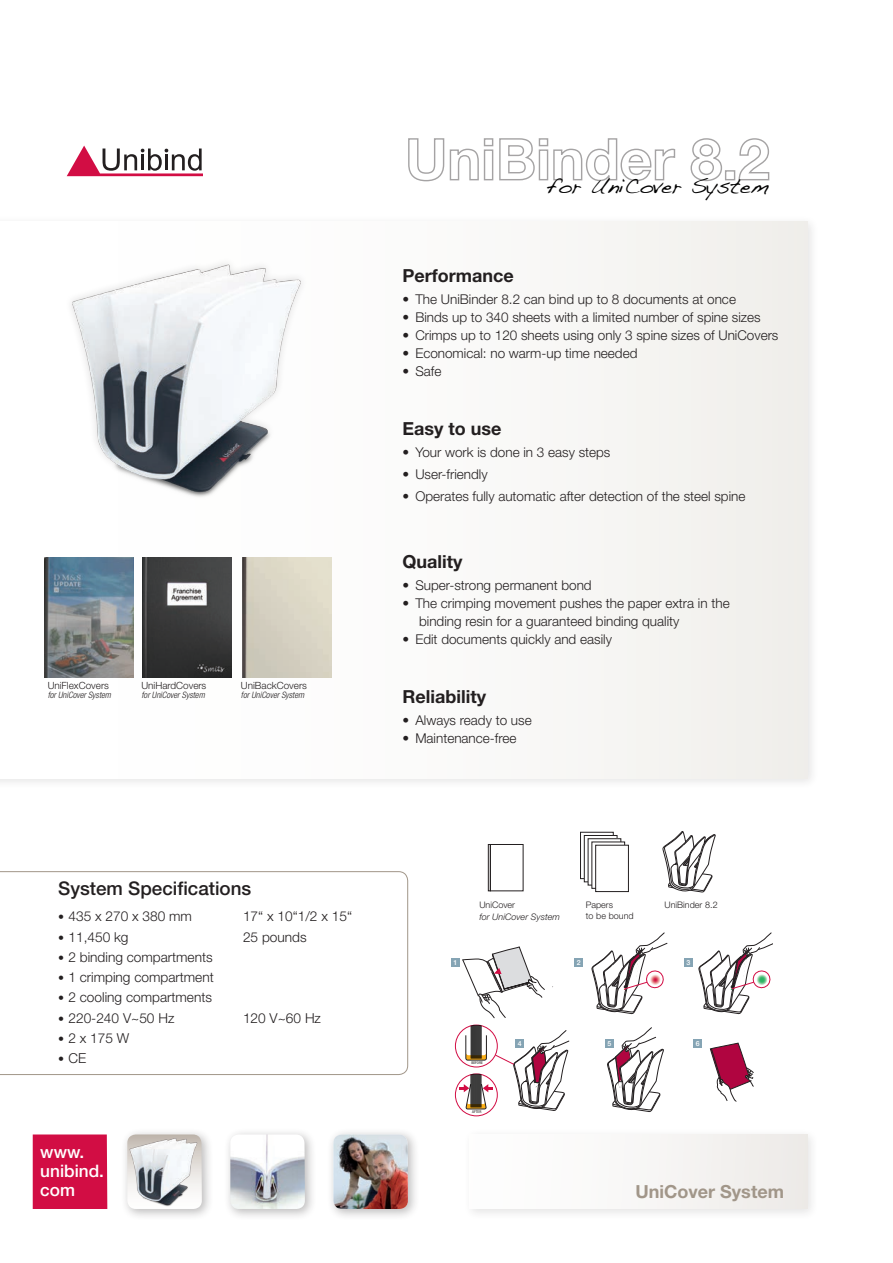
<style>
.page{position:relative;width:893px;height:1263px;background:#fff}
.page>*{position:absolute;margin:0;border:0;box-sizing:border-box;transform-origin:0 0}
.t1{font:21.6px "Handwriting Dakota";color:#000}
.t2{font:500 18.75px "Helvetica Neue LT Pro";color:#231f20}
.t3{font:700 18px "Helvetica Neue LT Pro";color:#231f20}
.t4{font:700 18px "Helvetica Neue LT Pro";color:#a19689}
.t5{font:500 17.25px "Helvetica Neue LT Pro";color:#fff}
.t6{font:300 13.65px "Helvetica Neue LT Pro";color:#231f20}
.t7{font:300 13.5px/18px "Helvetica Neue LT Pro";color:#231f20}
.t8{font:300 9.9px "Helvetica Neue LT Pro";color:#231f20}
.TabHL{font:300 9px/10.5px "Helvetica Neue LT Pro";color:#231f20}
.TabHL-2{font:italic 300 9px "Helvetica Neue LT Pro";color:#231f20}
.t9{font:italic 300 condensed 8.85px "Helvetica Neue LT Pro";color:#231f20}
.t10{font:500 7.05px "Helvetica Neue LT Pro";color:#fff}
.t11{font:condensed 3.75px "Helvetica Neue LT Pro";color:#231f20}
.s1{font-size:12px}
</style>
<div class="page">
<div style="left:463px;top:1127px;width:357px;height:93px;background:#fafafa"></div>
<div style="left:470px;top:1134px;width:338px;height:75px;background:#f8f7f6"></div>
<div style="left:0;top:215px;width:820px;height:575px;background:#f9f9f8"></div>
<img style="left:44px;top:558px;width:89px;height:120px">
<img style="left:143px;top:558px;width:89px;height:120px">
<img style="left:72px;top:264px;width:229px;height:233px">
<img style="left:242px;top:558px;width:89px;height:120px">
<div style="left:121px;top:1128px;width:93px;height:93px;background:#231f20;opacity:.3"></div>
<img style="left:127px;top:1134px;width:75px;height:75px">
<div style="left:327px;top:1128px;width:93px;height:93px;background:#231f20;opacity:.3"></div>
<img style="left:333px;top:1134px;width:75px;height:75px">
<div style="left:224px;top:1128px;width:93px;height:93px;background:#231f20;opacity:.3"></div>
<img style="left:230px;top:1134px;width:75px;height:75px">
<div style="left:488px;top:844px;width:3px;height:47px;border:1px solid #231f20"></div>
<div style="left:580px;top:832px;width:33px;height:47px;background:linear-gradient(to bottom,#fefefe,#fff)"></div>
<div style="left:580px;top:832px;width:33px;height:47px;border:1px solid #231f20"></div>
<div style="left:584px;top:835px;width:33px;height:47px;background:linear-gradient(to bottom,#fff,#fff)"></div>
<div style="left:584px;top:835px;width:33px;height:47px;border:1px solid #231f20"></div>
<svg style="left:590px;top:840px;width:29px;height:43px"></svg>
<div style="left:588px;top:838px;width:33px;height:47px;border:1px solid #231f20"></div>
<svg style="left:594px;top:844px;width:29px;height:41px"></svg>
<div style="left:596px;top:845px;width:32px;height:46px;background:#fff"></div>
<div style="left:595px;top:845px;width:34px;height:47px;border:1px solid #231f20"></div>
<svg style="left:663px;top:831px;width:52px;height:62px"></svg>
<div style="left:451px;top:958px;width:9px;height:9px;background:#85a4b4"></div>
<div style="left:574px;top:958px;width:9px;height:9px;background:#85a4b4"></div>
<div style="left:693px;top:1039px;width:9px;height:9px;background:#85a4b4"></div>
<div style="left:605px;top:1039px;width:9px;height:9px;background:#85a4b4"></div>
<div style="left:684px;top:958px;width:9px;height:9px;background:#85a4b4"></div>
<svg style="left:462px;top:946px;width:83px;height:72px"></svg>
<svg style="left:607px;top:1027px;width:57px;height:85px"></svg>
<svg style="left:455px;top:1074px;width:42px;height:42px"></svg>
<div style="left:455px;top:1074px;width:42px;height:42px;border:1px solid #d20d44;border-radius:50%"></div>
<svg style="left:455px;top:1025px;width:42px;height:42px"></svg>
<div style="left:455px;top:1025px;width:42px;height:42px;border:1px solid #d20d44;border-radius:50%"></div>
<svg style="left:459px;top:1030px;width:110px;height:81px"></svg>
<hr style="left:480px;top:1025px;width:1px;height:33px;background:#000">
<hr style="left:479px;top:1025px;width:1px;height:33px;background:#000">
<hr style="left:478px;top:1025px;width:1px;height:33px;background:#000">
<hr style="left:477px;top:1025px;width:1px;height:33px;background:#000">
<hr style="left:476px;top:1025px;width:1px;height:33px;background:#000">
<hr style="left:475px;top:1025px;width:1px;height:33px;background:#000">
<hr style="left:474px;top:1025px;width:1px;height:33px;background:#000">
<hr style="left:473px;top:1025px;width:1px;height:33px;background:#000">
<hr style="left:472px;top:1025px;width:1px;height:33px;background:#000">
<hr style="left:471px;top:1026px;width:1px;height:32px;background:#000">
<hr style="left:481px;top:1026px;width:1px;height:32px;background:#000">
<svg style="left:592px;top:932px;width:75px;height:82px"></svg>
<svg style="left:699px;top:932px;width:73px;height:82px"></svg>
<svg style="left:710px;top:1042px;width:44px;height:59px"></svg>
<svg style="left:0;top:871px;width:408px;height:204px"></svg>
<svg style="left:408px;top:138px;width:268px;height:44px"></svg>
<svg style="left:690px;top:138px;width:32px;height:44px"></svg>
<svg style="left:738px;top:138px;width:32px;height:43px"></svg>
<div style="left:33px;top:1134px;width:74px;height:75px;background:#d20d44"></div>
<svg style="left:67px;top:146px;width:135px;height:30px"></svg>
<p class="t8" style="left:48px;top:679px;width:63px">UniFlexCovers</p>
<p class="t9" style="left:48px;top:690px;width:65px">for UniCover System</p>
<p class="t8" style="left:141px;top:679px;width:66px">UniHardCovers</p>
<p class="t9" style="left:141px;top:690px;width:65px">for UniCover System</p>
<p class="t8" style="left:241px;top:679px;width:68px">UniBackCovers</p>
<p class="t9" style="left:241px;top:690px;width:65px">for UniCover System</p>
<p class="t1" style="left:547px;top:173px;width:223px">for UniCover System</p>
<p class="t3" style="left:403px;top:265px;width:113px">Performance</p>
<p class="t7" style="left:403px;top:290px;width:335px">• The UniBinder 8.2 can bind up to 8 documents at once</p>
<p class="t7" style="left:403px;top:308px;width:360px">• Binds up to 340 sheets with a limited number of spine sizes</p>
<p class="t7" style="left:403px;top:326px;width:377px">• Crimps up to 120 sheets using only 3 spine sizes of UniCovers</p>
<p class="t7" style="left:403px;top:344px;width:236px">• Economical: no warm-up time needed</p>
<p class="t7" style="left:403px;top:362px;width:40px">• Safe</p>
<p class="t3" style="left:403px;top:417px;width:101px">Easy to use</p>
<p class="t7" style="left:403px;top:443px;width:209px">• Your work is done in 3 easy steps</p>
<p class="t7" style="left:403px;top:465px;width:87px">• User-friendly</p>
<p class="t7" style="left:403px;top:487px;width:344px">• Operates fully automatic after detection of the steel spine</p>
<p class="t3" style="left:403px;top:551px;width:61px">Quality</p>
<p class="t7" style="left:403px;top:576px;width:191px">• Super-strong permanent bond</p>
<p class="t7" style="left:419px;top:594px;width:312px;text-indent:-17px">• The crimping movement pushes the paper extra in the binding resin for a guaranteed binding quality</p>
<p class="t7" style="left:403px;top:630px;width:211px">• Edit documents quickly and easily</p>
<p class="t3" style="left:403px;top:685px;width:85px">Reliability</p>
<p class="t7" style="left:403px;top:711px;width:131px">• Always ready to use</p>
<p class="t7" style="left:403px;top:729px;width:115px">• Maintenance-free</p>
<p class="t2" style="left:58px;top:877px;width:195px">System Specifications</p>
<p class="t6" style="left:58px;top:908px;width:135px"><span class="s1">•</span> 435 x 270 x 380 mm</p>
<p class="t6" style="left:243px;top:908px;width:111px">17“ x 10“1/2 x 15“</p>
<p class="t6" style="left:58px;top:928px;width:72px"><span class="s1">•</span> 11,450 kg</p>
<p class="t6" style="left:243px;top:928px;width:65px">25 pounds</p>
<p class="t6" style="left:58px;top:948px;width:156px"><span class="s1">•</span> 2 binding compartments</p>
<p class="t6" style="left:58px;top:969px;width:157px"><span class="s1">•</span> 1 crimping compartment</p>
<p class="t6" style="left:58px;top:989px;width:155px"><span class="s1">•</span> 2 cooling compartments</p>
<p class="t6" style="left:58px;top:1009px;width:118px"><span class="s1">•</span> 220-240 V~50 Hz</p>
<p class="t6" style="left:243px;top:1009px;width:79px">120 V~60 Hz</p>
<p class="t6" style="left:58px;top:1029px;width:73px"><span class="s1">•</span>2x175W</p>
<p class="t6" style="left:58px;top:1050px;width:30px"><span class="s1">•</span> CE</p>
<p class="t5" style="left:40px;top:1141px;width:46px">www.</p>
<p class="t5" style="left:40px;top:1160px;width:65px">unibind.</p>
<p class="t5" style="left:40px;top:1180px;width:36px">com</p>
<p class="t10" style="left:453px;top:958px;width:5px">1</p>
<p class="TabHL" style="left:479px;top:900px;width:37px">UniCover</p>
<p class="TabHL-2" style="left:479px;top:911px;width:82px">for UniCover System</p>
<p class="TabHL" style="left:586px;top:900px;width:50px">Papers<br>to be bound</p>
<p class="t10" style="left:577px;top:958px;width:5px">2</p>
<p class="TabHL" style="left:665px;top:900px;width:55px">UniBinder 8.2</p>
<p class="t10" style="left:686px;top:958px;width:5px">3</p>
<p class="t11" style="left:471px;top:1061px;width:13px">BEFORE</p>
<p class="t11" style="left:472px;top:1110px;width:11px">AFTER</p>
<p class="t10" style="left:518px;top:1039px;width:5px">4</p>
<p class="t10" style="left:607px;top:1039px;width:5px">5</p>
<p class="t10" style="left:696px;top:1039px;width:5px">6</p>
<p class="t4" style="left:635px;top:1181px;width:150px">UniCover System</p>
</div>
